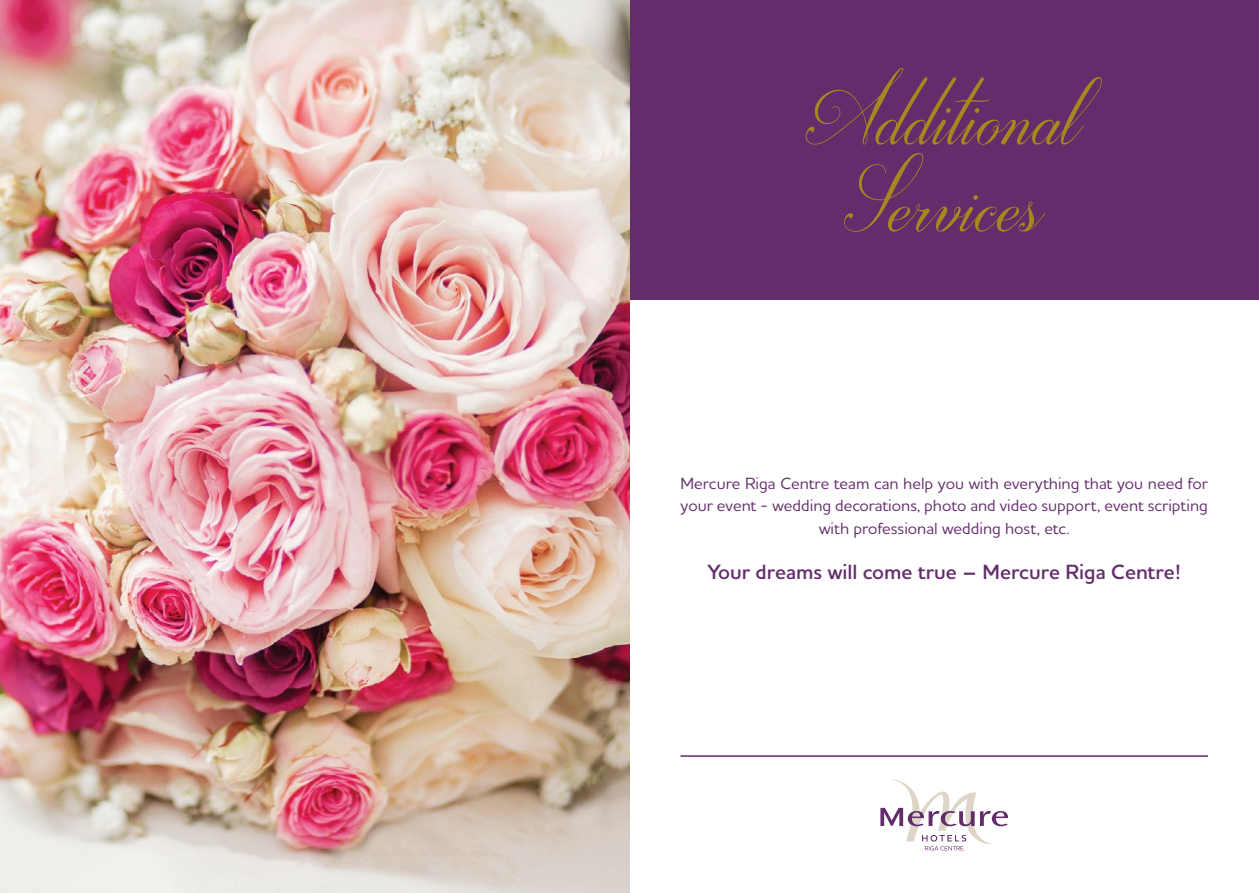
<style>
.page{position:relative;width:1259px;height:893px;background:#fff}
.page>*{position:absolute;margin:0;border:0;box-sizing:border-box;transform-origin:0 0}
.t1{font:102px/87px "Darleston";color:#a8871e;text-align:center}
.t2{font:600 21px "Houschka Alt Pro";color:#632c6b}
.t3{font:500 16.5px/22.5px "Houschka Alt Pro";color:#632c6b;text-align:center}
</style>
<div class="page">
<div style="left:629px;top:0;width:630px;height:300px;background:#632c6b"></div>
<svg style="left:880px;top:779px;width:128px;height:71px"></svg>
<hr style="left:680px;top:755px;width:528px;height:2px;background:#632c6b">
<img style="left:0;top:0;width:629px;height:893px">
<h1 class="t1" style="left:805px;top:77px;width:279px">Additional<br>Services</h1>
<p class="t3" style="left:680px;top:471px;width:529px">Mercure Riga Centre team can help you with everything that you need for your event - wedding decorations, photo and video support, event scripting with professional wedding host, etc.</p>
<p class="t2" style="left:707px;top:558px;width:475px">Your dreams will come true – Mercure Riga Centre!</p>
</div>
